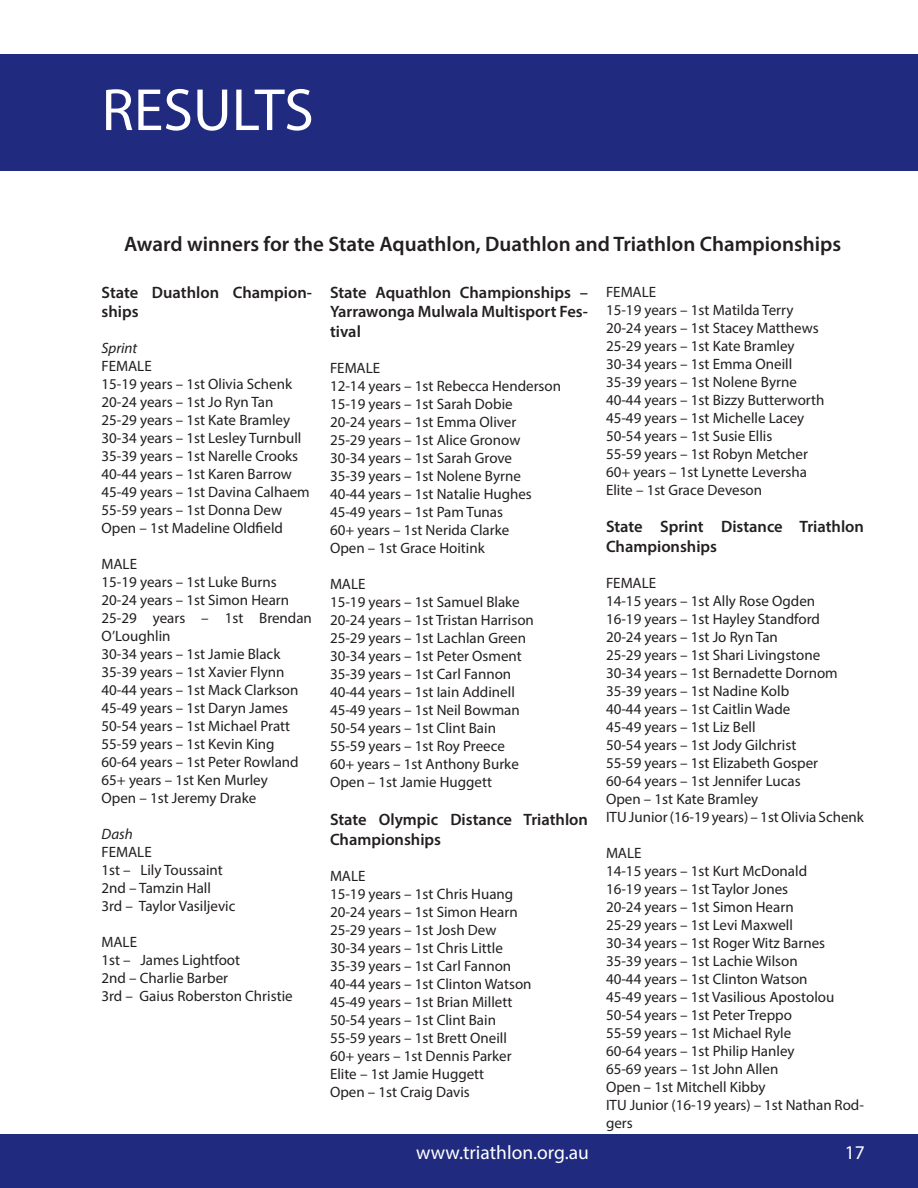
<style>
.page{position:relative;width:918px;height:1188px;background:#fff}
.page>*{position:absolute;margin:0;border:0;box-sizing:border-box;transform-origin:0 0}
.t1{font:60px "Myriad Pro";color:#fff}
.t2{font:600 21px "Myriad Pro";color:#231f20}
.t3{font:19.5px "Myriad Pro";color:#fff}
.t4{font:600 16.5px/19.8px "Myriad Pro";color:#231f20}
.t5{font:15px/18px "Myriad Pro";color:#231f20}
.t6{font:italic 15px "Myriad Pro";color:#231f20}
</style>
<div class="page">
<div style="left:0;top:54px;width:918px;height:116px;background:#202b7f"></div>
<div style="left:0;top:1134px;width:918px;height:54px;background:#202b7f"></div>
<h1 class="t1" style="left:102px;top:73px;width:214px">RESULTS</h1>
<h2 class="t2" style="left:124px;top:231px;width:719px">Award winners for the State Aquathlon, Duathlon and Triathlon Championships</h2>
<p class="t4" style="left:102px;top:282px;width:212px">State Duathlon Champion&shy;ships</p>
<p class="t6" style="left:102px;top:339px;width:37px">Sprint</p>
<p class="t5" style="left:102px;top:357px;width:210px">FEMALE<br>15-19 years – 1st Olivia Schenk<br>20-24 years – 1st Jo Ryn Tan<br>25-29 years – 1st Kate Bramley<br>30-34 years – 1st Lesley Turnbull<br>35-39 years – 1st Narelle Crooks<br>40-44 years – 1st Karen Barrow<br>45-49 years – 1st Davina Calhaem<br>55-59 years – 1st Donna Dew<br>Open – 1st Madeline Oldfield</p>
<p class="t5" style="left:102px;top:555px;width:212px">MALE<br>15-19 years – 1st Luke Burns<br>20-24 years – 1st Simon Hearn<br>25-29 years – 1st Brendan<br>O’Loughlin<br>30-34 years – 1st Jamie Black<br>35-39 years – 1st Xavier Flynn<br>40-44 years – 1st Mack Clarkson<br>45-49 years – 1st Daryn James<br>50-54 years – 1st Michael Pratt<br>55-59 years – 1st Kevin King<br>60-64 years – 1st Peter Rowland<br>65+ years – 1st Ken Murley<br>Open – 1st Jeremy Drake</p>
<p class="t6" style="left:102px;top:825px;width:33px">Dash</p>
<p class="t5" style="left:102px;top:843px;width:136px">FEMALE<br>1st – Lily Toussaint<br>2nd – Tamzin Hall<br>3rd – Taylor Vasiljevic</p>
<p class="t5" style="left:102px;top:933px;width:193px">MALE<br>1st – James Lightfoot<br>2nd – Charlie Barber<br>3rd – Gaius Roberston Christie</p>
<p class="t4" style="left:330px;top:282px;width:259px;text-align:justify">State Aquathlon Championships – Yarrawonga Mulwala Multisport Fes&shy;tival</p>
<p class="t5" style="left:330px;top:359px;width:233px">FEMALE<br>12-14 years – 1st Rebecca Henderson<br>15-19 years – 1st Sarah Dobie<br>20-24 years – 1st Emma Oliver<br>25-29 years – 1st Alice Gronow<br>30-34 years – 1st Sarah Grove<br>35-39 years – 1st Nolene Byrne<br>40-44 years – 1st Natalie Hughes<br>45-49 years – 1st Pam Tunas<br>60+ years – 1st Nerida Clarke<br>Open – 1st Grace Hoitink</p>
<p class="t5" style="left:330px;top:575px;width:205px">MALE<br>15-19 years – 1st Samuel Blake<br>20-24 years – 1st Tristan Harrison<br>25-29 years – 1st Lachlan Green<br>30-34 years – 1st Peter Osment<br>35-39 years – 1st Carl Fannon<br>40-44 years – 1st Iain Addinell<br>45-49 years – 1st Neil Bowman<br>50-54 years – 1st Clint Bain<br>55-59 years – 1st Roy Preece<br>60+ years – 1st Anthony Burke<br>Open – 1st Jamie Huggett</p>
<p class="t4" style="left:330px;top:809px;width:260px">State Olympic Distance Triathlon<br>Championships</p>
<p class="t5" style="left:330px;top:867px;width:203px">MALE<br>15-19 years – 1st Chris Huang<br>20-24 years – 1st Simon Hearn<br>25-29 years – 1st Josh Dew<br>30-34 years – 1st Chris Little<br>35-39 years – 1st Carl Fannon<br>40-44 years – 1st Clinton Watson<br>45-49 years – 1st Brian Millett<br>50-54 years – 1st Clint Bain<br>55-59 years – 1st Brett Oneill<br>60+ years – 1st Dennis Parker<br>Elite – 1st Jamie Huggett<br>Open – 1st Craig Davis</p>
<p class="t5" style="left:606px;top:282px;width:220px">FEMALE<br>15-19 years – 1st Matilda Terry<br>20-24 years – 1st Stacey Matthews<br>25-29 years – 1st Kate Bramley<br>30-34 years – 1st Emma Oneill<br>35-39 years – 1st Nolene Byrne<br>40-44 years – 1st Bizzy Butterworth<br>45-49 years – 1st Michelle Lacey<br>50-54 years – 1st Susie Ellis<br>55-59 years – 1st Robyn Metcher<br>60+ years – 1st Lynette Leversha<br>Elite – 1st Grace Deveson</p>
<p class="t4" style="left:606px;top:517px;width:259px">State Sprint Distance Triathlon<br>Championships</p>
<p class="t5" style="left:606px;top:574px;width:260px">FEMALE<br>14-15 years – 1st Ally Rose Ogden<br>16-19 years – 1st Hayley Standford<br>20-24 years – 1st Jo Ryn Tan<br>25-29 years – 1st Shari Livingstone<br>30-34 years – 1st Bernadette Dornom<br>35-39 years – 1st Nadine Kolb<br>40-44 years – 1st Caitlin Wade<br>45-49 years – 1st Liz Bell<br>50-54 years – 1st Jody Gilchrist<br>55-59 years – 1st Elizabeth Gosper<br>60-64 years – 1st Jennifer Lucas<br>Open – 1st Kate Bramley<br>ITU Junior (16-19 years) – 1st Olivia Schenk</p>
<p class="t5" style="left:606px;top:844px;width:259px">MALE<br>14-15 years – 1st Kurt McDonald<br>16-19 years – 1st Taylor Jones<br>20-24 years – 1st Simon Hearn<br>25-29 years – 1st Levi Maxwell<br>30-34 years – 1st Roger Witz Barnes<br>35-39 years – 1st Lachie Wilson<br>40-44 years – 1st Clinton Watson<br>45-49 years – 1st Vasilious Apostolou<br>50-54 years – 1st Peter Treppo<br>55-59 years – 1st Michael Ryle<br>60-64 years – 1st Philip Hanley<br>65-69 years – 1st John Allen<br>Open – 1st Mitchell Kibby<br>ITU Junior (16-19 years) – 1st Nathan Rod&shy;gers</p>
<h3 class="t3" style="left:416px;top:1140px;width:174px">www.triathlon.org.au</h3>
<h3 class="t3" style="left:845px;top:1140px;width:22px">17</h3>
</div>
